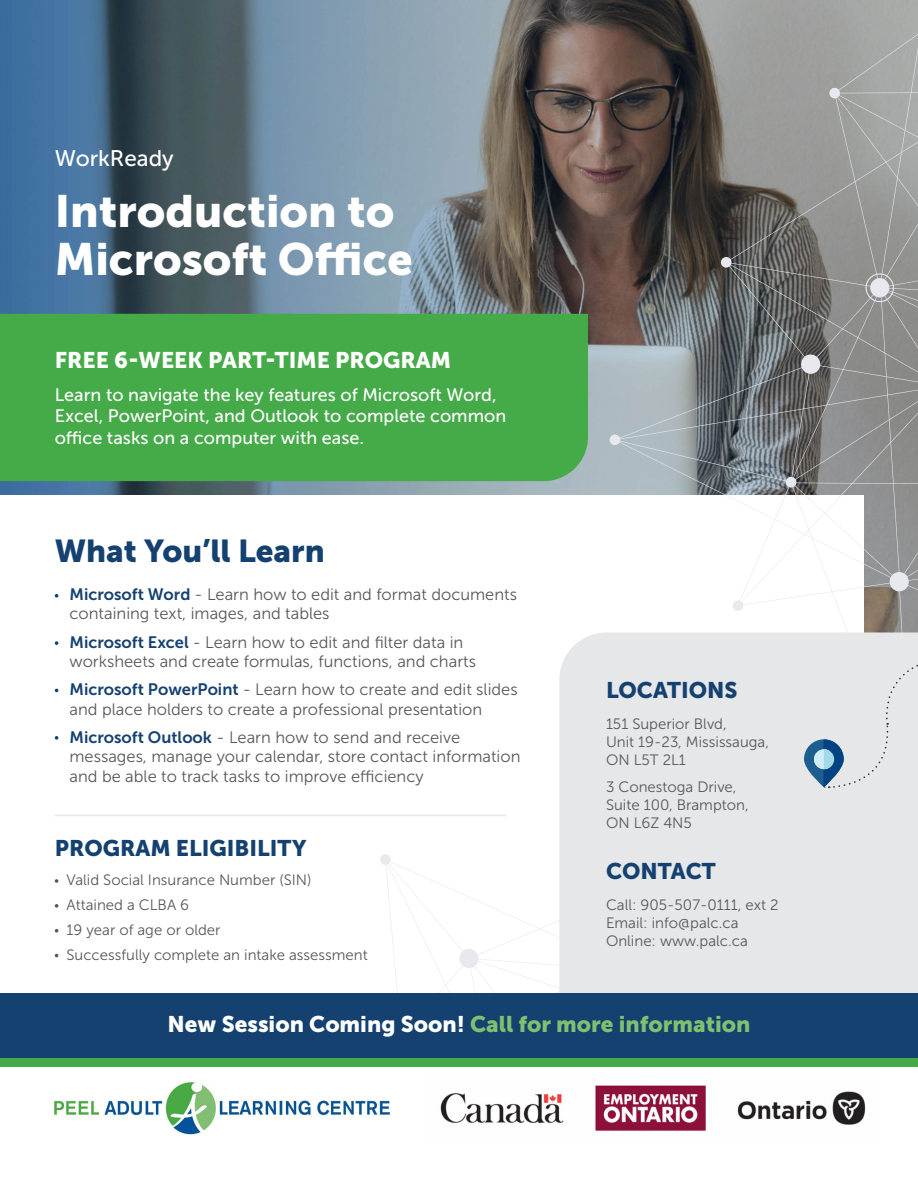
<style>
.page{position:relative;width:918px;height:1188px;background:#fff}
.page>*{position:absolute;margin:0;border:0;box-sizing:border-box;transform-origin:0 0}
.t1{font:45px/48px "Museo Sans 900";color:#fff}
.t2{font:31.5px "Museo Sans 900";color:#144170}
.t3{font:22.5px "Museo Sans 900";color:#81bf71}
.t4{font:22.5px "Museo Sans 900";color:#144170}
.t5{font:22.5px "Museo Sans 900";color:#fff}
.t6{font:22.5px "Museo Sans 500";color:#fff}
.t7{font:18px/21.6px "Museo Sans 500";color:#fff}
.t8{font:16.5px/19.5px "Museo Sans 300";color:#57585a}
.t9{font:15px "Museo Sans 300";color:#57585a}
.s1{font-family:"Museo Sans 700";color:#144170}
.s2{color:#fff}
</style>
<div class="page">
<img style="left:0;top:0;width:609px;height:495px">
<svg style="left:609px;top:0;width:309px;height:632px"></svg>
<svg style="left:380px;top:854px;width:179px;height:139px"></svg>
<div style="left:559px;top:632px;width:359px;height:361px;background:#e6e7e9"></div>
<img style="left:440px;top:1085px;width:426px;height:46px">
<img style="left:54px;top:1082px;width:336px;height:52px">
<svg style="left:804px;top:655px;width:114px;height:134px;background:#d6dce1"></svg>
<svg style="left:55px;top:879px;width:3px;height:4px"></svg>
<svg style="left:55px;top:904px;width:3px;height:4px"></svg>
<svg style="left:55px;top:929px;width:3px;height:4px"></svg>
<svg style="left:55px;top:594px;width:3px;height:4px"></svg>
<svg style="left:55px;top:641px;width:3px;height:4px"></svg>
<svg style="left:55px;top:736px;width:3px;height:4px"></svg>
<hr style="left:55px;top:815px;width:451px;height:1px;background:#e6e7e9">
<div style="left:0;top:314px;width:588px;height:167px;background:#45ab48"></div>
<div style="left:0;top:1002px;width:918px;height:65px;background:#45ab48"></div>
<div style="left:0;top:993px;width:918px;height:65px;background:#144170"></div>
<p class="t6" style="left:55px;top:146px;width:121px">WorkReady</p>
<p class="t1" style="left:55px;top:187px;width:360px">Introduction to<br>Microsoft Office</p>
<p class="t5" style="left:55px;top:347px;width:398px">FREE 6-WEEK PART-TIME PROGRAM</p>
<p class="t7" style="left:55px;top:384px;width:453px">Learn to navigate the key features of Microsoft Word,<br>Excel, PowerPoint, and Outlook to complete common office tasks on a computer with ease.</p>
<p class="t2" style="left:55px;top:533px;width:271px">What You’ll Learn</p>
<p class="t8" style="left:70px;top:585px;width:449px"><span class="s1">Microsoft Word</span> - Learn how to edit and format documents containing text, images, and tables</p>
<p class="t8" style="left:70px;top:632px;width:408px"><span class="s1">Microsoft Excel</span> - Learn how to edit and filter data in worksheets and create formulas, functions, and charts</p>
<p class="t8" style="left:70px;top:680px;width:450px"><span class="s1">Microsoft PowerPoint</span> - Learn how to create and edit slides and place holders to create a professional presentation</p>
<p class="t8" style="left:70px;top:727px;width:452px"><span class="s1">Microsoft Outlook</span> - Learn how to send and receive messages, manage your calendar, store contact information and be able to track tasks to improve efficiency</p>
<p class="t4" style="left:55px;top:835px;width:253px">PROGRAM ELIGIBILITY</p>
<p class="t9" style="left:67px;top:872px;width:247px">Valid Social Insurance Number (SIN)</p>
<p class="t9" style="left:67px;top:897px;width:124px">Attained a CLBA 6</p>
<p class="t9" style="left:67px;top:922px;width:156px">19 year of age or older</p>
<p class="t9" style="left:67px;top:946px;width:303px">Successfully complete an intake assessment</p>
<p class="t4" style="left:606px;top:677px;width:133px">LOCATIONS</p>
<p class="t9" style="left:606px;top:716px;width:122px">151 Superior Blvd,</p>
<p class="t9" style="left:606px;top:734px;width:165px">Unit 19-23, Mississauga,</p>
<p class="t9" style="left:606px;top:752px;width:81px">ON L5T 2L1</p>
<p class="t9" style="left:606px;top:779px;width:132px">3 Conestoga Drive,</p>
<p class="t9" style="left:606px;top:797px;width:144px">Suite 100, Brampton,</p>
<p class="t9" style="left:606px;top:815px;width:87px">ON L6Z 4N5</p>
<p class="t4" style="left:606px;top:858px;width:111px">CONTACT</p>
<p class="t9" style="left:606px;top:897px;width:174px">Call: 905-507-0111, ext 2</p>
<p class="t9" style="left:606px;top:915px;width:134px">Email: info@palc.ca</p>
<p class="t9" style="left:606px;top:933px;width:143px">Online: www.palc.ca</p>
<p class="t3" style="left:168px;top:1012px;width:584px"><span class="s2">New Session Coming Soon!</span> Call for more information</p>
</div>
